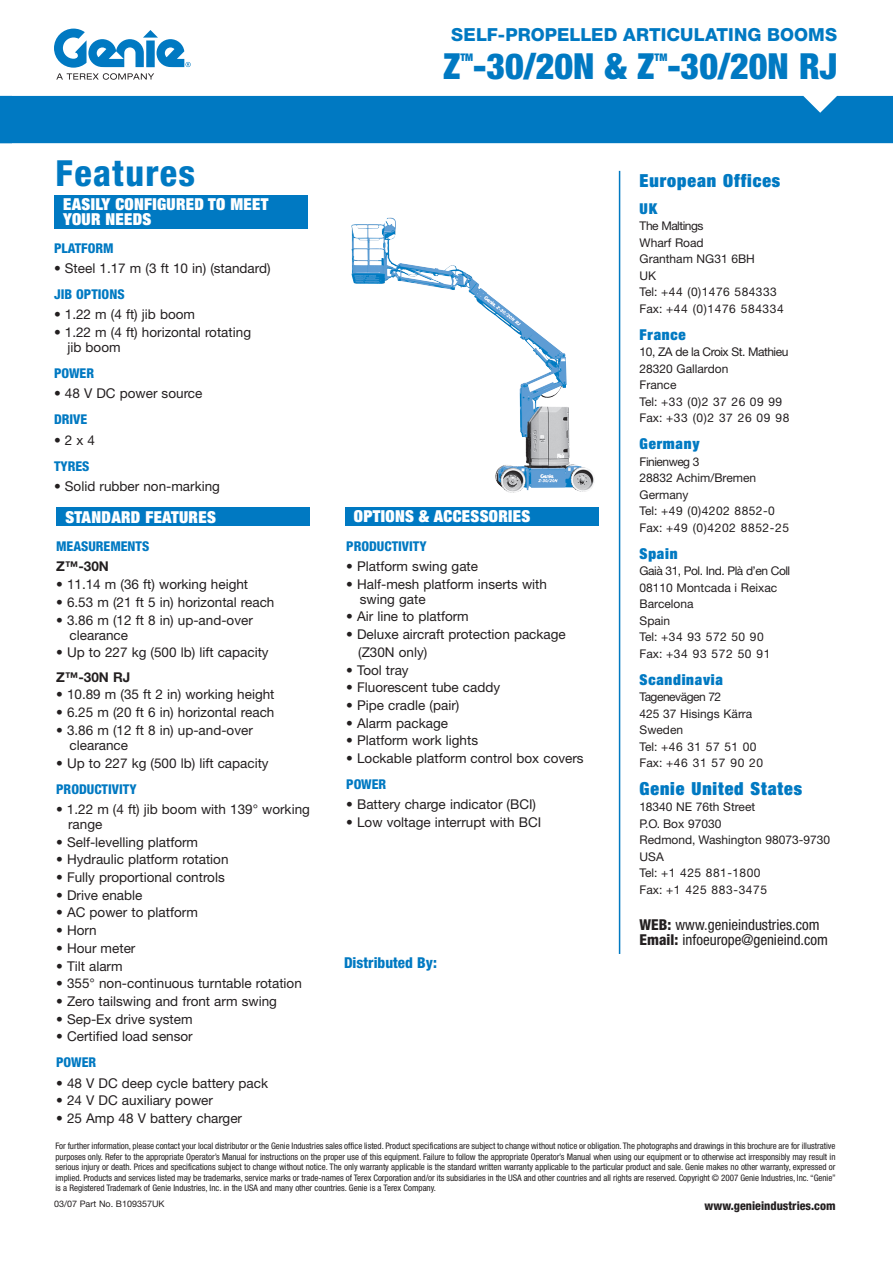
<style>
.page{position:relative;width:893px;height:1263px;background:#fff}
.page>*{position:absolute;margin:0;border:0;box-sizing:border-box;transform-origin:0 0}
.t1{font:900 condensed 36px "Helvetica Neue LT Std";color:#0079c2}
.t2{font:800 condensed 36px "Helvetica Neue LT Std";letter-spacing:.04em;color:#0079c2}
.t3{font:900 condensed 18px "Helvetica Neue LT Std";letter-spacing:.05em;color:#0079c2}
.t4{font:800 18px "Helvetica Neue LT Std";letter-spacing:.005em;color:#0079c2}
.t5{font:900 condensed 16.5px/15px "Helvetica Neue LT Std";letter-spacing:.02em;color:#fff}
.t6{font:condensed 15px/15px "Helvetica Neue LT Std";color:#231f20}
.t7{font:900 condensed 15px "Helvetica Neue LT Std";letter-spacing:.05em;color:#0079c2}
.t8{font:800 condensed 15px "Helvetica Neue LT Std";color:#0079c2}
.t9{font:13.5px/15px "Helvetica Neue LT Std";color:#231f20}
.t10{font:800 condensed 13.5px "Helvetica Neue LT Std";color:#0079c2}
.t11{font:700 13.5px "Helvetica Neue LT Std";color:#231f20}
.t12{font:12px/16.5px "Helvetica Neue LT Std";color:#231f20}
.t13{font:12px "Helvetica Neue LT Std";letter-spacing:-.04em;color:#231f20}
.t14{font:800 condensed 12px "Helvetica Neue LT Std";color:#231f20}
.t15{font:900 condensed 10.5px "Helvetica Neue LT Std";color:#0079c2}
.t16{font:condensed 9px/10.5px "Helvetica Neue LT Std";letter-spacing:-.005em;color:#231f20;text-align:justify}
.t17{font:9px "Helvetica Neue LT Std";color:#231f20}
.s1{font-weight:800}
</style>
<div class="page">
<div style="left:54px;top:195px;width:254px;height:34px;background:#0079c2"></div>
<div style="left:345px;top:507px;width:253px;height:19px;background:#0079c2"></div>
<div style="left:0;top:96px;width:893px;height:47px;background:#0079c2"></div>
<div style="left:56px;top:507px;width:254px;height:19px;background:#0079c2"></div>
<svg style="left:54px;top:29px;width:137px;height:51px"></svg>
<img style="left:351px;top:222px;width:235px;height:271px">
<hr style="left:619px;top:171px;width:1px;height:783px;background:#0079c2">
<h2 class="t4" style="left:451px;top:24px;width:387px">SELF-PROPELLED ARTICULATING BOOMS</h2>
<h1 class="t2" style="left:56px;top:151px;width:141px">Features</h1>
<p class="t5" style="left:63px;top:196px;width:207px">EASILY CONFIGURED TO MEET<br>YOUR NEEDS</p>
<p class="t10" style="left:54px;top:239px;width:61px">PLATFORM</p>
<p class="t9" style="left:54px;top:261px;width:218px">• Steel 1.17 m (3 ft 10 in) (standard)</p>
<p class="t10" style="left:54px;top:286px;width:72px">JIB OPTIONS</p>
<p class="t9" style="left:54px;top:307px;width:143px">• 1.22 m (4 ft) jib boom</p>
<p class="t9" style="left:68px;top:325px;width:185px;text-indent:-14px">• 1.22 m (4 ft) horizontal rotating jib boom</p>
<p class="t10" style="left:54px;top:365px;width:42px">POWER</p>
<p class="t9" style="left:54px;top:386px;width:150px">• 48 V DC power source</p>
<p class="t10" style="left:54px;top:411px;width:35px">DRIVE</p>
<p class="t9" style="left:54px;top:432px;width:43px">• 2 x 4</p>
<p class="t10" style="left:54px;top:458px;width:37px">TYRES</p>
<p class="t9" style="left:54px;top:479px;width:167px">• Solid rubber non-marking</p>
<p class="t5" style="left:65px;top:509px;width:152px">STANDARD FEATURES</p>
<p class="t10" style="left:56px;top:538px;width:95px">MEASUREMENTS</p>
<p class="t11" style="left:56px;top:558px;width:54px">Z™-30N</p>
<p class="t9" style="left:56px;top:577px;width:194px">• 11.14 m (36 ft) working height</p>
<p class="t9" style="left:56px;top:594px;width:220px">• 6.53 m (21 ft 5 in) horizontal reach</p>
<p class="t9" style="left:70px;top:612px;width:185px;text-indent:-14px">• 3.86 m (12 ft 8 in) up-and-over clearance</p>
<p class="t9" style="left:56px;top:645px;width:214px">• Up to 227 kg (500 lb) lift capacity</p>
<p class="t11" style="left:56px;top:668px;width:76px">Z™-30N RJ</p>
<p class="t9" style="left:56px;top:687px;width:220px">• 10.89 m (35 ft 2 in) working height</p>
<p class="t9" style="left:56px;top:705px;width:220px">• 6.25 m (20 ft 6 in) horizontal reach</p>
<p class="t9" style="left:70px;top:722px;width:185px;text-indent:-14px">• 3.86 m (12 ft 8 in) up-and-over clearance</p>
<p class="t9" style="left:56px;top:755px;width:214px">• Up to 227 kg (500 lb) lift capacity</p>
<p class="t10" style="left:56px;top:780px;width:82px">PRODUCTIVITY</p>
<p class="t9" style="left:68px;top:801px;width:243px;text-indent:-12px">• 1.22 m (4 ft) jib boom with 139° working range</p>
<p class="t9" style="left:56px;top:834px;width:144px">• Self-levelling platform</p>
<p class="t9" style="left:56px;top:852px;width:174px">• Hydraulic platform rotation</p>
<p class="t9" style="left:56px;top:869px;width:170px">• Fully proportional controls</p>
<p class="t9" style="left:56px;top:887px;width:88px">• Drive enable</p>
<p class="t9" style="left:56px;top:905px;width:143px">• AC power to platform</p>
<p class="t9" style="left:56px;top:923px;width:42px">• Horn</p>
<p class="t9" style="left:56px;top:940px;width:81px">• Hour meter</p>
<p class="t9" style="left:56px;top:958px;width:68px">• Tilt alarm</p>
<p class="t9" style="left:56px;top:976px;width:247px">• 355° non-continuous turntable rotation</p>
<p class="t9" style="left:56px;top:993px;width:222px">• Zero tailswing and front arm swing</p>
<p class="t9" style="left:56px;top:1011px;width:138px">• Sep-Ex drive system</p>
<p class="t9" style="left:56px;top:1029px;width:138px">• Certified load sensor</p>
<p class="t10" style="left:56px;top:1054px;width:42px">POWER</p>
<p class="t9" style="left:56px;top:1075px;width:213px">• 48 V DC deep cycle battery pack</p>
<p class="t9" style="left:56px;top:1093px;width:158px">• 24 V DC auxiliary power</p>
<p class="t9" style="left:56px;top:1110px;width:187px">• 25 Amp 48 V battery charger</p>
<h1 class="t1" style="left:443px;top:44px;width:395px">Z -30/20N &amp; Z -30/20N RJ</h1>
<p class="t15" style="left:460px;top:51px;width:14px">TM</p>
<p class="t15" style="left:654px;top:51px;width:14px">TM</p>
<p class="t5" style="left:354px;top:508px;width:178px">OPTIONS &amp; ACCESSORIES</p>
<p class="t10" style="left:346px;top:537px;width:82px">PRODUCTIVITY</p>
<p class="t9" style="left:346px;top:558px;width:133px">• Platform swing gate</p>
<p class="t9" style="left:360px;top:576px;width:189px;text-indent:-14px">• Half-mesh platform inserts with swing gate</p>
<p class="t9" style="left:346px;top:609px;width:124px">• Air line to platform</p>
<p class="t9" style="left:358px;top:625px;width:209px;line-height:17.7px;text-indent:-12px">• Deluxe aircraft protection package (Z30N only)</p>
<p class="t9" style="left:346px;top:662px;width:64px">• Tool tray</p>
<p class="t9" style="left:346px;top:680px;width:155px">• Fluorescent tube caddy</p>
<p class="t9" style="left:346px;top:697px;width:115px">• Pipe cradle (pair)</p>
<p class="t9" style="left:346px;top:715px;width:103px">• Alarm package</p>
<p class="t9" style="left:346px;top:733px;width:133px">• Platform work lights</p>
<p class="t9" style="left:346px;top:750px;width:239px">• Lockable platform control box covers</p>
<p class="t10" style="left:346px;top:776px;width:42px">POWER</p>
<p class="t9" style="left:346px;top:797px;width:191px">• Battery charge indicator (BCI)</p>
<p class="t9" style="left:346px;top:814px;width:197px">• Low voltage interrupt with BCI</p>
<p class="t8" style="left:344px;top:953px;width:94px">Distributed By:</p>
<h2 class="t3" style="left:640px;top:169px;width:142px">European Offices</h2>
<p class="t7" style="left:640px;top:199px;width:19px">UK</p>
<p class="t12" style="left:640px;top:218px;width:146px">The Maltings<br>Wharf Road<br>Grantham NG31 6BH<br>UK<br>Tel: +44 (0)1476 584333<br>Fax: +44 (0)1476 584334</p>
<p class="t7" style="left:640px;top:325px;width:48px">France</p>
<p class="t12" style="left:640px;top:344px;width:151px">10, ZA de la Croix St. Mathieu<br>28320 Gallardon<br>France<br>Tel: +33 (0)2 37 26 09 99<br>Fax: +33 (0)2 37 26 09 98</p>
<p class="t7" style="left:640px;top:434px;width:62px">Germany</p>
<p class="t12" style="left:640px;top:453px;width:151px">Finienweg 3<br>28832 Achim/Bremen<br>Germany<br>Tel: +49 (0)4202 8852-0<br>Fax: +49 (0)4202 8852-25</p>
<p class="t7" style="left:640px;top:544px;width:39px">Spain</p>
<p class="t13" style="left:640px;top:564px;width:152px">Gaia 31, Pol. Ind. Pla d’en Coll</p>
<p class="t12" style="left:640px;top:563px;width:139px;text-indent:99px">`<br>08110 Montcada i Reixac<br>Barcelona<br>Spain<br>Tel: +34 93 572 50 90<br>Fax: +34 93 572 50 91</p>
<p class="t7" style="left:640px;top:670px;width:85px">Scandinavia</p>
<p class="t12" style="left:640px;top:689px;width:125px">Tagenevägen 72<br>425 37 Hisings Kärra<br>Sweden<br>Tel: +46 31 57 51 00<br>Fax: +46 31 57 90 20</p>
<h2 class="t3" style="left:640px;top:776px;width:164px">Genie United States</h2>
<p class="t12" style="left:640px;top:798px;width:192px">18340 NE 76th Street<br>P.O. Box 97030<br>Redmond, Washington 98073-9730<br>USA<br>Tel: +1 425 881-1800<br>Fax: +1 425 883-3475</p>
<p class="t6" style="left:640px;top:916px;width:190px"><span class="s1">WEB:</span> www.genieindustries.com<br><span class="s1">Email:</span> infoeurope@genieind.com</p>
<p class="t12" style="left:658px;top:563px;width:4px">`</p>
<p class="t16" style="left:56px;top:1141px;width:782px">For further information, please contact your local distributor or the Genie Industries sales office listed. Product specifications are subject to change without notice or obligation. The photographs and drawings in this brochure are for illustrative purposes only. Refer to the appropriate Operator’s Manual for instructions on the proper use of this equipment. Failure to follow the appropriate Operator’s Manual when using our equipment or to otherwise act irresponsibly may result in serious injury or death. Prices and specifications subject to change without notice. The only warranty applicable is the standard written warranty applicable to the particular product and sale. Genie makes no other warranty, expressed or implied. Products and services listed may be trademarks, service marks or trade-names of Terex Corporation and/or its subsidiaries in the USA and other countries and all rights are reserved. Copyright © 2007 Genie Industries, Inc. “Genie” is a Registered Trademark of Genie Industries, Inc. in the USA and many other countries. Genie is a Terex Company.</p>
<p class="t17" style="left:54px;top:1198px;width:112px">03/07 Part No. B109357UK</p>
<p class="t14" style="left:705px;top:1198px;width:132px">www.genieindustries.com</p>
</div>
